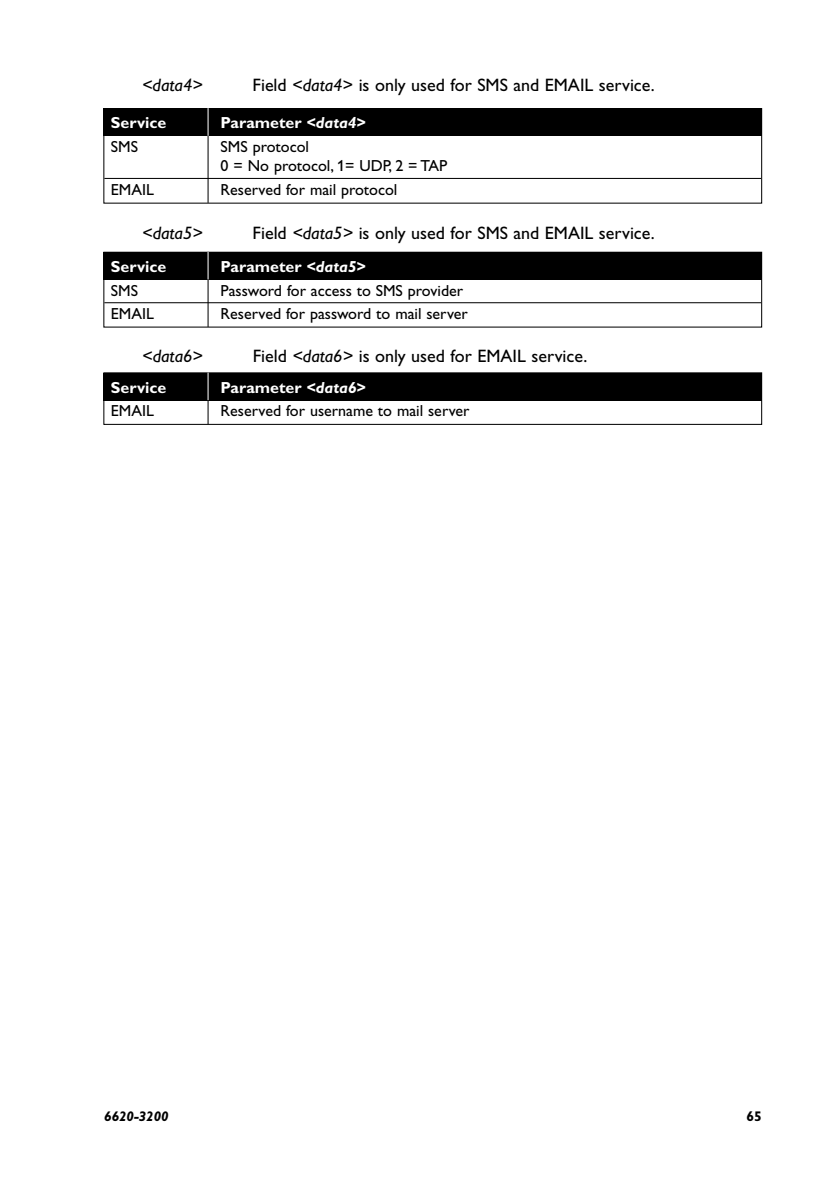
<style>
.page{position:relative;width:840px;height:1191px;background:#fff}
.page>*{position:absolute;margin:0;border:0;box-sizing:border-box;transform-origin:0 0}
.t1{font:18px "Gill Alt One Mod";color:#000}
.t2{font:italic 18px "Gill Alt One Mod";color:#000}
.t3{font:16px/19.4px "Gill Alt One Mod";color:#000}
.t4{font:700 16px "Gill Alt One Mod";color:#fff}
.t5{font:italic 700 14px "Gill Alt One Mod";color:#000}
.t6{font:700 14px "Gill Alt One Mod";color:#000}
.s1{font-style:italic}
</style>
<div class="page">
<div style="left:103px;top:109px;width:658px;height:27px;background:#000"></div>
<hr style="left:104px;top:178px;width:656px;height:1px;background:#000">
<div style="left:103px;top:108px;width:658px;height:96px;border:1px solid #000"></div>
<hr style="left:207px;top:108px;width:1px;height:95px;background:#000">
<svg style="left:207px;top:108px;width:1px;height:28px"></svg>
<div style="left:103px;top:252px;width:658px;height:27px;background:#000"></div>
<hr style="left:104px;top:302px;width:656px;height:1px;background:#000">
<div style="left:103px;top:252px;width:658px;height:75px;border:1px solid #000"></div>
<hr style="left:207px;top:252px;width:1px;height:75px;background:#000">
<svg style="left:207px;top:252px;width:1px;height:27px"></svg>
<div style="left:103px;top:373px;width:658px;height:27px;background:#000"></div>
<div style="left:103px;top:372px;width:658px;height:53px;border:1px solid #000"></div>
<hr style="left:207px;top:372px;width:1px;height:52px;background:#000">
<svg style="left:207px;top:372px;width:1px;height:28px"></svg>
<p class="t2" style="left:142px;top:75px;width:62px">&lt;data4&gt;</p>
<p class="t1" style="left:252px;top:75px;width:403px">Field <span class="s1">&lt;data4&gt;</span> is only used for SMS and EMAIL service.</p>
<p class="t4" style="left:111px;top:114px;width:57px">Service</p>
<p class="t4" style="left:220px;top:114px;width:147px">Parameter <span class="s1">&lt;data4&gt;</span></p>
<p class="t3" style="left:111px;top:137px;width:29px">SMS</p>
<p class="t3" style="left:220px;top:137px;width:228px">SMS protocol<br>0 = No protocol, 1= UDP, 2 = TAP</p>
<p class="t3" style="left:111px;top:180px;width:45px">EMAIL</p>
<p class="t3" style="left:220px;top:180px;width:178px">Reserved for mail protocol</p>
<p class="t2" style="left:142px;top:223px;width:62px">&lt;data5&gt;</p>
<p class="t1" style="left:252px;top:223px;width:403px">Field <span class="s1">&lt;data5&gt;</span> is only used for SMS and EMAIL service.</p>
<p class="t4" style="left:111px;top:258px;width:57px">Service</p>
<p class="t4" style="left:220px;top:258px;width:147px">Parameter <span class="s1">&lt;data5&gt;</span></p>
<p class="t3" style="left:111px;top:281px;width:29px">SMS</p>
<p class="t3" style="left:220px;top:281px;width:244px">Password for access to SMS provider</p>
<p class="t3" style="left:111px;top:304px;width:45px">EMAIL</p>
<p class="t3" style="left:220px;top:304px;width:248px">Reserved for password to mail server</p>
<p class="t2" style="left:142px;top:346px;width:62px">&lt;data6&gt;</p>
<p class="t1" style="left:252px;top:346px;width:336px">Field <span class="s1">&lt;data6&gt;</span> is only used for EMAIL service.</p>
<p class="t4" style="left:111px;top:378px;width:57px">Service</p>
<p class="t4" style="left:220px;top:378px;width:147px">Parameter <span class="s1">&lt;data6&gt;</span></p>
<p class="t3" style="left:111px;top:401px;width:45px">EMAIL</p>
<p class="t3" style="left:220px;top:401px;width:250px">Reserved for username to mail server</p>
<p class="t5" style="left:104px;top:1108px;width:66px">6620-3200</p>
<p class="t6" style="left:746px;top:1108px;width:17px">65</p>
</div>
